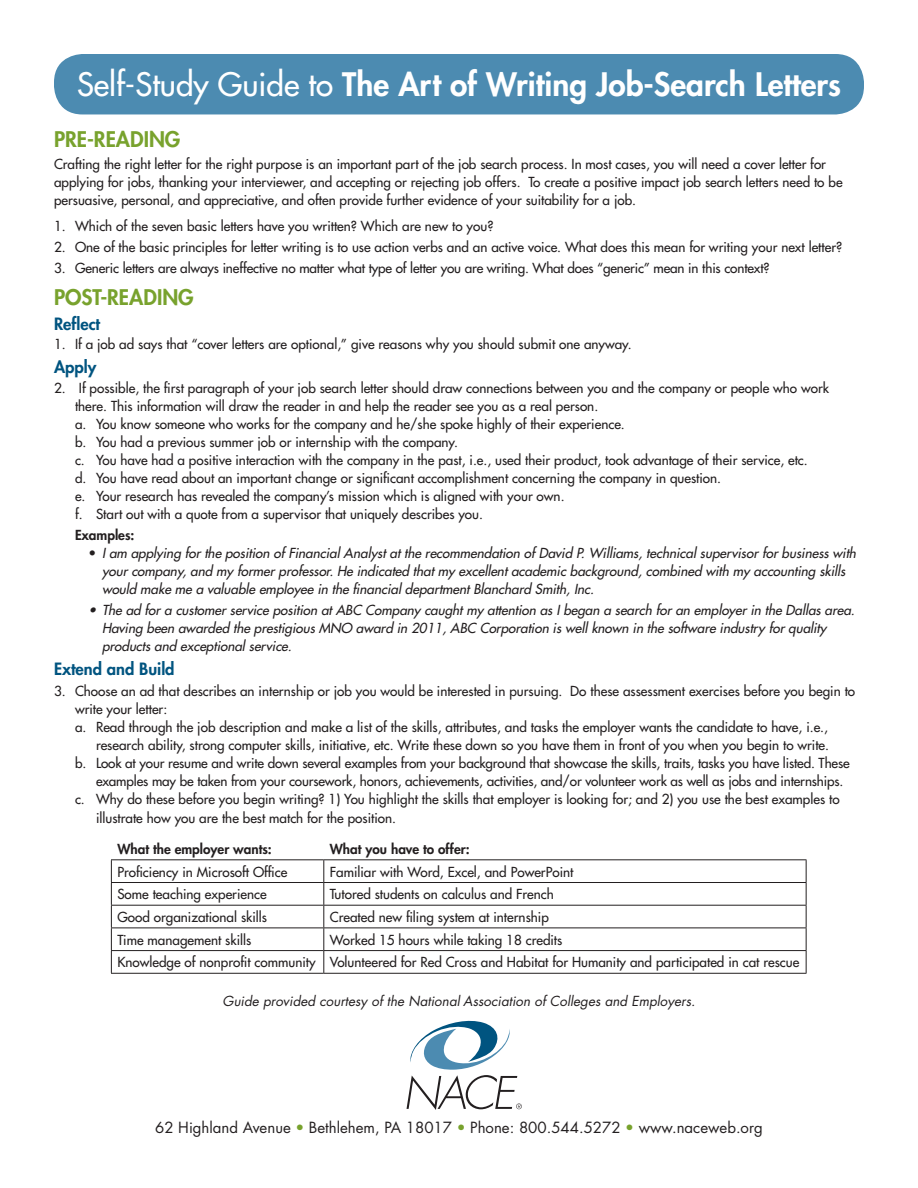
<style>
.page{position:relative;width:918px;height:1188px;background:#fff}
.page>*{position:absolute;margin:0;border:0;box-sizing:border-box;transform-origin:0 0}
.t1{font:800 31.5px "Futura";color:#fff}
.t2{font:800 21px "Futura";color:#78a22d}
.t3{font:800 16.5px "Futura";color:#005480}
.t4{font:15px "Futura";color:#231f20}
.t5{font:13.5px/18px "Futura";color:#231f20}
.t6{font:italic 13.5px/18px "Futura";color:#231f20}
.t7{font:italic 13.5px "Futura";color:#231f20}
.t8{font:800 13.5px "Futura";color:#231f20}
.s1{font-weight:400}
.s2{font-style:normal}
.s3{color:#78a22d}
</style>
<div class="page">
<div style="left:54px;top:54px;width:810px;height:60px;background:#4c8bb1;border-radius:28px"></div>
<svg style="left:407px;top:1021px;width:115px;height:89px"></svg>
<hr style="left:111px;top:859px;width:213px;height:1px;background:#231f20">
<hr style="left:324px;top:859px;width:483px;height:1px;background:#231f20">
<hr style="left:111px;top:882px;width:213px;height:1px;background:#231f20">
<hr style="left:324px;top:882px;width:483px;height:1px;background:#231f20">
<hr style="left:111px;top:905px;width:213px;height:1px;background:#231f20">
<hr style="left:324px;top:905px;width:483px;height:1px;background:#231f20">
<hr style="left:111px;top:928px;width:213px;height:1px;background:#231f20">
<hr style="left:324px;top:928px;width:483px;height:1px;background:#231f20">
<hr style="left:111px;top:950px;width:213px;height:1px;background:#231f20">
<svg style="left:111px;top:860px;width:1px;height:113px"></svg>
<hr style="left:324px;top:950px;width:483px;height:1px;background:#231f20">
<svg style="left:323px;top:860px;width:1px;height:113px"></svg>
<svg style="left:806px;top:860px;width:1px;height:113px"></svg>
<hr style="left:111px;top:973px;width:213px;height:1px;background:#231f20">
<hr style="left:324px;top:973px;width:483px;height:1px;background:#231f20">
<p class="t1" style="left:77px;top:64px;width:765px"><span class="s1">Self-Study Guide to</span> The Art of Writing Job-Search Letters</p>
<p class="t2" style="left:54px;top:125px;width:128px">PRE-READING</p>
<p class="t5" style="left:54px;top:155px;width:790px">Crafting the right letter for the right purpose is an important part of the job search process. In most cases, you will need a cover letter for applying for jobs, thanking your interviewer, and accepting or rejecting job offers. To create a positive impact job search letters need to be persuasive, personal, and appreciative, and often provide further evidence of your suitability for a job.</p>
<p class="t5" style="left:54px;top:217px;width:441px">1. Which of the seven basic letters have you written? Which are new to you?</p>
<p class="t5" style="left:54px;top:238px;width:790px">2. One of the basic principles for letter writing is to use action verbs and an active voice. What does this mean for writing your next letter?</p>
<p class="t5" style="left:54px;top:259px;width:717px">3. Generic letters are always ineffective no matter what type of letter you are writing. What does “generic” mean in this context?</p>
<p class="t2" style="left:54px;top:283px;width:141px">POST-READING</p>
<p class="t3" style="left:54px;top:313px;width:48px">Reflect</p>
<p class="t5" style="left:54px;top:335px;width:579px">1. If a job ad says that “cover letters are optional,” give reasons why you should submit one anyway.</p>
<p class="t3" style="left:54px;top:356px;width:44px">Apply</p>
<p class="t5" style="left:75px;top:379px;width:756px;text-indent:-21px">2. If possible, the first paragraph of your job search letter should draw connections between you and the company or people who work there. This information will draw the reader in and help the reader see you as a real person.</p>
<p class="t5" style="left:75px;top:415px;width:551px">a. You know someone who works for the company and he/she spoke highly of their experience.</p>
<p class="t5" style="left:75px;top:433px;width:384px">b. You had a previous summer job or internship with the company.</p>
<p class="t5" style="left:75px;top:451px;width:734px">c. You have had a positive interaction with the company in the past, i.e., used their product, took advantage of their service, etc.</p>
<p class="t5" style="left:75px;top:469px;width:648px">d. You have read about an important change or significant accomplishment concerning the company in question.</p>
<p class="t5" style="left:75px;top:487px;width:491px">e. Your research has revealed the company’s mission which is aligned with your own.</p>
<p class="t5" style="left:75px;top:505px;width:410px">f. Start out with a quote from a supervisor that uniquely describes you.</p>
<p class="t8" style="left:75px;top:526px;width:61px">Examples:</p>
<p class="t6" style="left:102px;top:544px;width:759px;text-indent:-14px"><span class="s2">•</span> I am applying for the position of Financial Analyst at the recommendation of David P. Williams, technical supervisor for business with your company, and my former professor. He indicated that my excellent academic background, combined with my accounting skills would make me a valuable employee in the financial department Blanchard Smith, Inc.</p>
<p class="t6" style="left:102px;top:601px;width:757px;text-indent:-14px">• The ad for a customer service position at ABC Company caught my attention as I began a search for an employer in the Dallas area.<br>Having been awarded the prestigious MNO award in 2011, ABC Corporation is well known in the software industry for quality products and exceptional service.</p>
<p class="t3" style="left:54px;top:658px;width:122px">Extend and Build</p>
<p class="t5" style="left:75px;top:682px;width:782px;text-indent:-21px">3. Choose an ad that describes an internship or job you would be interested in pursuing. Do these assessment exercises before you begin to write your letter:</p>
<p class="t5" style="left:75px;top:718px;width:756px;text-align:right">a. Read through the job description and make a list of the skills, attributes, and tasks the employer wants the candidate to have, i.e., research ability, strong computer skills, initiative, etc. Write these down so you have them in front of you when you begin to write.</p>
<p class="t5" style="left:96px;top:754px;width:755px;text-indent:-21px">b. Look at your resume and write down several examples from your background that showcase the skills, traits, tasks you have listed. These examples may be taken from your coursework, honors, achievements, activities, and/or volunteer work as well as jobs and internships.</p>
<p class="t5" style="left:96px;top:789px;width:745px;line-height:19.5px;text-indent:-21px">c. Why do these before you begin writing? 1) You highlight the skills that employer is looking for; and 2) you use the best examples to illustrate how you are the best match for the position.</p>
<p class="t8" style="left:117px;top:840px;width:156px">What the employer wants:</p>
<p class="t8" style="left:330px;top:840px;width:141px">What you have to offer:</p>
<p class="t5" style="left:117px;top:862px;width:172px">Proficiency in Microsoft Office</p>
<p class="t5" style="left:330px;top:862px;width:245px">Familiar with Word, Excel, and PowerPoint</p>
<p class="t5" style="left:117px;top:885px;width:151px">Some teaching experience</p>
<p class="t5" style="left:330px;top:885px;width:226px">Tutored students on calculus and French</p>
<p class="t5" style="left:117px;top:908px;width:151px">Good organizational skills</p>
<p class="t5" style="left:330px;top:908px;width:221px">Created new filing system at internship</p>
<p class="t5" style="left:117px;top:931px;width:135px">Time management skills</p>
<p class="t5" style="left:330px;top:931px;width:234px">Worked 15 hours while taking 18 credits</p>
<p class="t5" style="left:117px;top:953px;width:200px">Knowledge of nonprofit community</p>
<p class="t5" style="left:330px;top:953px;width:471px">Volunteered for Red Cross and Habitat for Humanity and participated in cat rescue</p>
<p class="t7" style="left:223px;top:992px;width:474px">Guide provided courtesy of the National Association of Colleges and Employers.</p>
<p class="t4" style="left:155px;top:1117px;width:609px">62 Highland Avenue <span class="s3">•</span> Bethlehem, PA 18017 <span class="s3">•</span> Phone: 800.544.5272 <span class="s3">•</span> www.naceweb.org</p>
</div>
